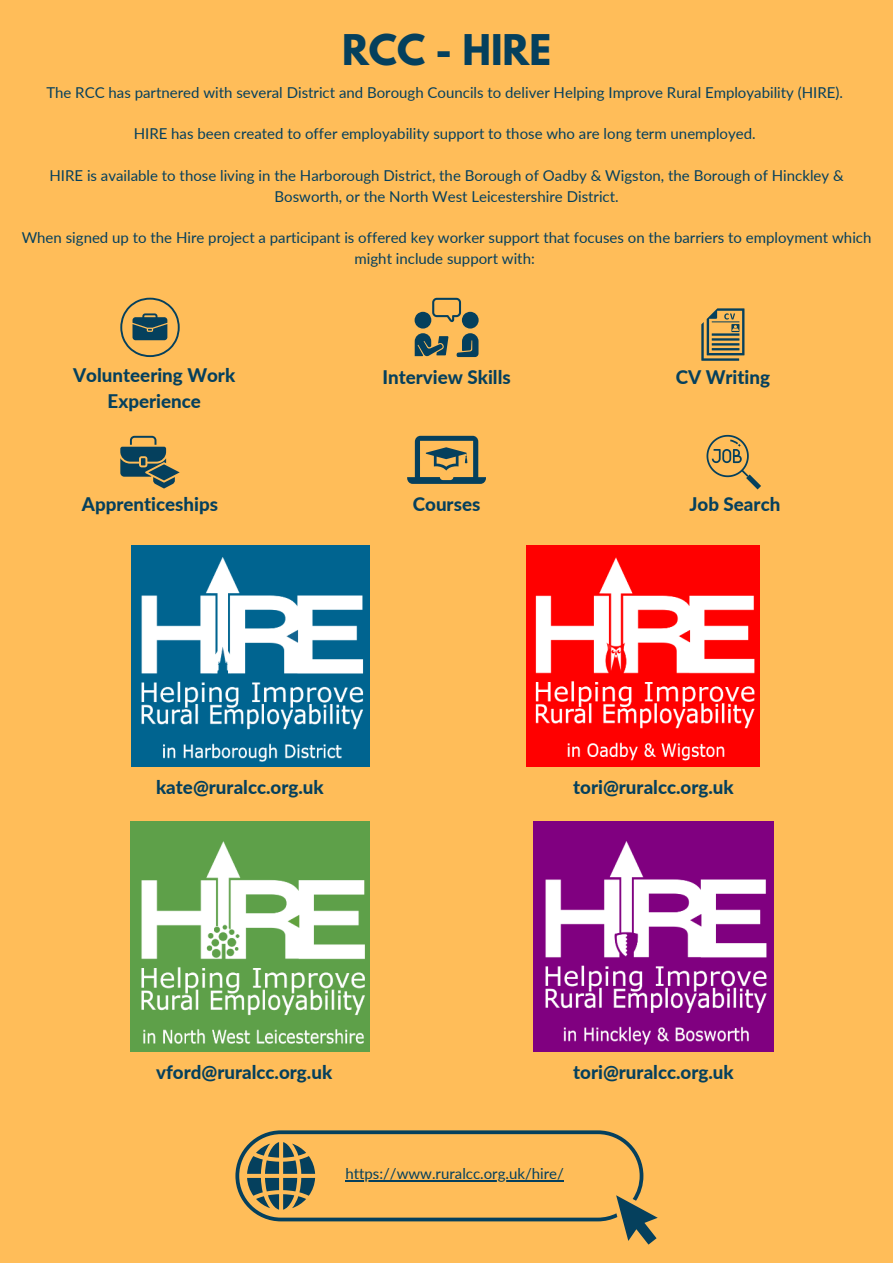
<style>
.page{position:relative;width:893px;height:1263px;background:#ffbd59}
.page>*{position:absolute;margin:0;border:0;box-sizing:border-box;transform-origin:0 0}
.t1{font:700 37.5px "League Spartan";color:#05405d}
.t2{font:800 18.75px/25.9px "Lato";color:#05405d;text-align:center}
.t3{font:15px/20.9px "Lato";color:#05405d;text-align:center}
</style>
<div class="page">
<img style="left:131px;top:545px;width:238px;height:221px">
<img style="left:526px;top:545px;width:233px;height:221px">
<img style="left:533px;top:821px;width:240px;height:230px">
<img style="left:130px;top:821px;width:239px;height:230px">
<svg style="left:120px;top:298px;width:60px;height:59px"></svg>
<svg style="left:120px;top:436px;width:60px;height:53px"></svg>
<svg style="left:407px;top:436px;width:79px;height:48px"></svg>
<svg style="left:414px;top:298px;width:64px;height:59px"></svg>
<svg style="left:701px;top:308px;width:43px;height:53px"></svg>
<svg style="left:706px;top:435px;width:55px;height:54px"></svg>
<svg style="left:235px;top:1130px;width:422px;height:114px"></svg>
<hr style="left:345px;top:1180px;width:219px;height:1px;background:#05405d">
<p class="t1" style="left:342px;top:31px;width:211px">RCC - HIRE</p>
<p class="t3" style="left:46px;top:82px;width:798px">The RCC has partnered with several District and Borough Councils to deliver Helping Improve Rural Employability (HIRE).</p>
<p class="t3" style="left:134px;top:123px;width:623px">HIRE has been created to offer employability support to those who are long term unemployed.</p>
<p class="t3" style="left:49px;top:165px;width:795px">HIRE is available to those living in the Harborough District, the Borough of Oadby &amp; Wigston, the Borough of Hinckley &amp;<br>Bosworth, or the North West Leicestershire District.</p>
<h2 class="t3" style="left:22px;top:227px;width:851px">When signed up to the Hire project a participant is offered key worker support that focuses on the barriers to employment which might include support with:</h2>
<p class="t2" style="left:73px;top:362px;width:164px">Volunteering Work<br>Experience</p>
<h2 class="t2" style="left:676px;top:364px;width:96px">CV Writing</h2>
<h2 class="t2" style="left:382px;top:364px;width:130px">Interview Skills</h2>
<h2 class="t2" style="left:82px;top:491px;width:138px">Apprenticeships</h2>
<p class="t2" style="left:413px;top:491px;width:69px">Courses</p>
<h2 class="t2" style="left:689px;top:491px;width:92px">Job Search</h2>
<h2 class="t2" style="left:156px;top:773px;width:169px">kate@ruralcc.org.uk</h2>
<h2 class="t2" style="left:573px;top:773px;width:162px">tori@ruralcc.org.uk</h2>
<p class="t2" style="left:156px;top:1058px;width:178px">vford@ruralcc.org.uk</p>
<p class="t2" style="left:573px;top:1058px;width:162px">tori@ruralcc.org.uk</p>
<p class="t3" style="left:345px;top:1163px;width:220px">https://www.ruralcc.org.uk/hire/</p>
</div>
